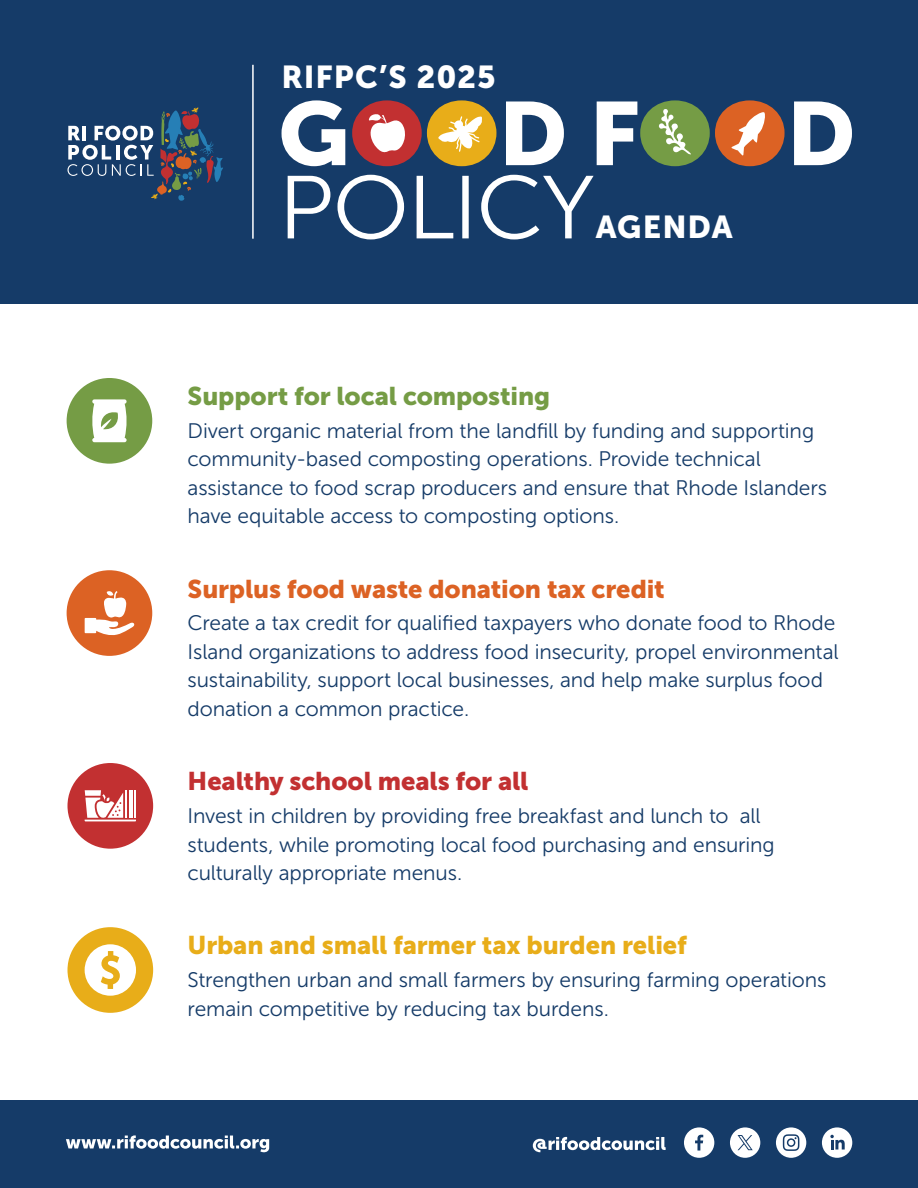
<style>
.page{position:relative;width:918px;height:1188px;background:#fff}
.page>*{position:absolute;margin:0;border:0;box-sizing:border-box;transform-origin:0 0}
.t1{font:31.5px "Museo Sans 900";letter-spacing:.03em;color:#fff}
.t2{font:25.5px "Museo Sans 900";letter-spacing:-.005em;color:#e8ad19}
.t3{font:25.5px "Museo Sans 900";letter-spacing:-.005em;color:#dc6224}
.t4{font:25.5px "Museo Sans 900";letter-spacing:-.005em;color:#759c45}
.t5{font:25.5px "Museo Sans 900";letter-spacing:-.005em;color:#c23031}
.t6{font:21px/28.5px "Museo Sans 300";letter-spacing:-.005em;color:#153b68}
</style>
<div class="page">
<div style="left:0;top:0;width:918px;height:303px;background:#153b68"></div>
<div style="left:67px;top:378px;width:85px;height:86px;background:#759c45;border-radius:50%"></div>
<svg style="left:92px;top:399px;width:35px;height:43px;background:#e4ebda"></svg>
<div style="left:67px;top:570px;width:85px;height:86px;background:#dc6224;border-radius:50%"></div>
<svg style="left:85px;top:591px;width:49px;height:45px"></svg>
<div style="left:67px;top:763px;width:86px;height:86px;background:#c23031;border-radius:50%"></div>
<svg style="left:85px;top:790px;width:51px;height:31px"></svg>
<div style="left:67px;top:927px;width:86px;height:86px;background:#e8ad19;border-radius:50%"></div>
<svg style="left:85px;top:944px;width:51px;height:52px"></svg>
<div style="left:0;top:1100px;width:918px;height:88px;background:#153b68"></div>
<svg style="left:66px;top:1135px;width:203px;height:17px"></svg>
<svg style="left:533px;top:1137px;width:133px;height:15px"></svg>
<div style="left:684px;top:1127px;width:30px;height:31px;background:#fff;border-radius:50%"></div>
<svg style="left:695px;top:1135px;width:8px;height:16px"></svg>
<div style="left:730px;top:1127px;width:30px;height:31px;background:#fff;border-radius:50%"></div>
<svg style="left:738px;top:1135px;width:15px;height:15px"></svg>
<div style="left:776px;top:1127px;width:30px;height:31px;background:#fff;border-radius:50%"></div>
<svg style="left:783px;top:1134px;width:16px;height:17px"></svg>
<div style="left:822px;top:1127px;width:30px;height:31px;background:#fff;border-radius:50%"></div>
<svg style="left:830px;top:1135px;width:15px;height:15px"></svg>
<svg style="left:288px;top:175px;width:306px;height:64px"></svg>
<svg style="left:282px;top:100px;width:570px;height:66px"></svg>
<hr style="left:252px;top:65px;width:2px;height:174px;background:#fff">
<svg style="left:67px;top:107px;width:156px;height:94px"></svg>
<p class="t1" style="left:282px;top:59px;width:216px">RIFPC’S 2025</p>
<p class="t1" style="left:596px;top:210px;width:138px">AGENDA</p>
<p class="t4" style="left:188px;top:382px;width:364px">Support for local composting</p>
<p class="t6" style="left:188px;top:417px;width:641px">Divert organic material from the landfill by funding and supporting community-based composting operations. Provide technical assistance to food scrap producers and ensure that Rhode Islanders have equitable access to composting options.</p>
<p class="t3" style="left:188px;top:574px;width:479px">Surplus food waste donation tax credit</p>
<p class="t6" style="left:188px;top:609px;width:653px">Create a tax credit for qualified taxpayers who donate food to Rhode Island organizations to address food insecurity, propel environmental sustainability, support local businesses, and help make surplus food donation a common practice.</p>
<p class="t5" style="left:188px;top:767px;width:342px">Healthy school meals for all</p>
<p class="t6" style="left:188px;top:802px;width:589px">Invest in children by providing free breakfast and lunch to all students, while promoting local food purchasing and ensuring culturally appropriate menus.</p>
<p class="t2" style="left:188px;top:931px;width:501px">Urban and small farmer tax burden relief</p>
<p class="t6" style="left:188px;top:966px;width:640px">Strengthen urban and small farmers by ensuring farming operations remain competitive by reducing tax burdens.</p>
</div>
